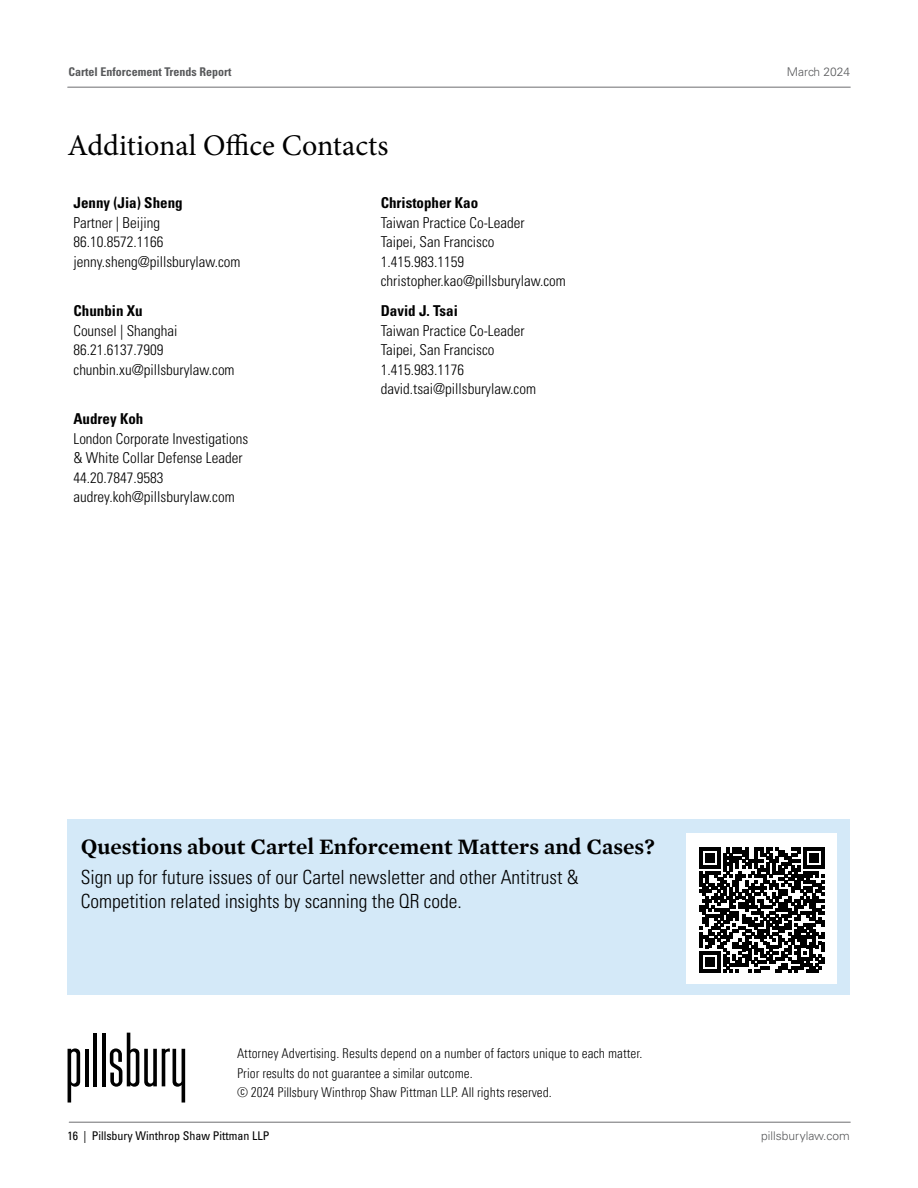
<style>
.page{position:relative;width:918px;height:1188px;background:#fff}
.page>*{position:absolute;margin:0;border:0;box-sizing:border-box;transform-origin:0 0}
.t1{font:30px "Minion Pro";color:#000}
.t2{font:600 22.5px "Mercury Text G1";color:#000}
.t3{font:300 condensed 19.5px/24px "Univers LT Std";color:#000}
.t4{font:300 condensed 15px/19.5px "Univers LT Std";color:#000}
.t5{font:700 condensed 15px "Univers LT Std";color:#000}
.t6{font:300 condensed 13.5px/19.5px "Univers Next Pro";color:#000}
.t7{font:condensed 12px "Univers LT Std";color:#000}
.t8{font:700 condensed 12px "Univers LT Std";color:#58595b}
.t9{font:300 12px "Univers LT Std";color:#58595b}
</style>
<div class="page">
<hr style="left:69px;top:1122px;width:781px;height:1px;background:#6d6e71">
<hr style="left:68px;top:87px;width:782px;height:1px;background:#6d6e71">
<div style="left:68px;top:819px;width:782px;height:176px;background:#d4e9f8"></div>
<div style="left:687px;top:833px;width:150px;height:150px;background:#fff"></div>
<hr style="left:102px;top:1033px;width:4px;height:53px;background:#000">
<hr style="left:93px;top:1033px;width:4px;height:53px;background:#000">
<hr style="left:85px;top:1049px;width:4px;height:37px;background:#000">
<svg style="left:68px;top:1048px;width:12px;height:55px"></svg>
<svg style="left:110px;top:1033px;width:75px;height:70px"></svg>
<svg style="left:699px;top:847px;width:126px;height:126px"></svg>
<p class="t8" style="left:68px;top:65px;width:165px">Cartel Enforcement Trends Report</p>
<p class="t9" style="left:787px;top:65px;width:65px">March 2024</p>
<h1 class="t1" style="left:68px;top:126px;width:322px">Additional Office Contacts</h1>
<p class="t5" style="left:74px;top:193px;width:111px">Jenny (Jia) Sheng</p>
<p class="t4" style="left:74px;top:212px;width:169px">Partner | Beijing<br>86.10.8572.1166 jenny.sheng@pillsburylaw.com</p>
<p class="t5" style="left:74px;top:301px;width:71px">Chunbin Xu</p>
<p class="t4" style="left:74px;top:320px;width:163px">Counsel | Shanghai<br>86.21.6137.7909 chunbin.xu@pillsburylaw.com</p>
<p class="t5" style="left:74px;top:409px;width:71px">Audrey Koh</p>
<p class="t4" style="left:74px;top:428px;width:176px">London Corporate Investigations &amp; White Collar Defense Leader<br>44.20.7847.9583 audrey.koh@pillsburylaw.com</p>
<p class="t5" style="left:381px;top:193px;width:99px">Christopher Kao</p>
<p class="t4" style="left:381px;top:212px;width:187px">Taiwan Practice Co-Leader<br>Taipei, San Francisco<br>1.415.983.1159 christopher.kao@pillsburylaw.com</p>
<p class="t5" style="left:381px;top:301px;width:79px">David J. Tsai</p>
<p class="t4" style="left:381px;top:320px;width:157px">Taiwan Practice Co-Leader<br>Taipei, San Francisco<br>1.415.983.1176 david.tsai@pillsburylaw.com</p>
<h2 class="t2" style="left:81px;top:830px;width:576px">Questions about Cartel Enforcement Matters and Cases?</h2>
<h3 class="t3" style="left:81px;top:865px;width:500px">Sign up for future issues of our Cartel newsletter and other Antitrust &amp;<br>Competition related insights by scanning the QR code.</h3>
<p class="t6" style="left:237px;top:1044px;width:407px">Attorney Advertising. Results depend on a number of factors unique to each matter.<br>Prior results do not guarantee a similar outcome.<br>© 2024 Pillsbury Winthrop Shaw Pittman LLP. All rights reserved.</p>
<p class="t7" style="left:67px;top:1128px;width:204px">16 | Pillsbury Winthrop Shaw Pittman LLP</p>
<p class="t9" style="left:761px;top:1128px;width:90px">pillsburylaw.com</p>
</div>
